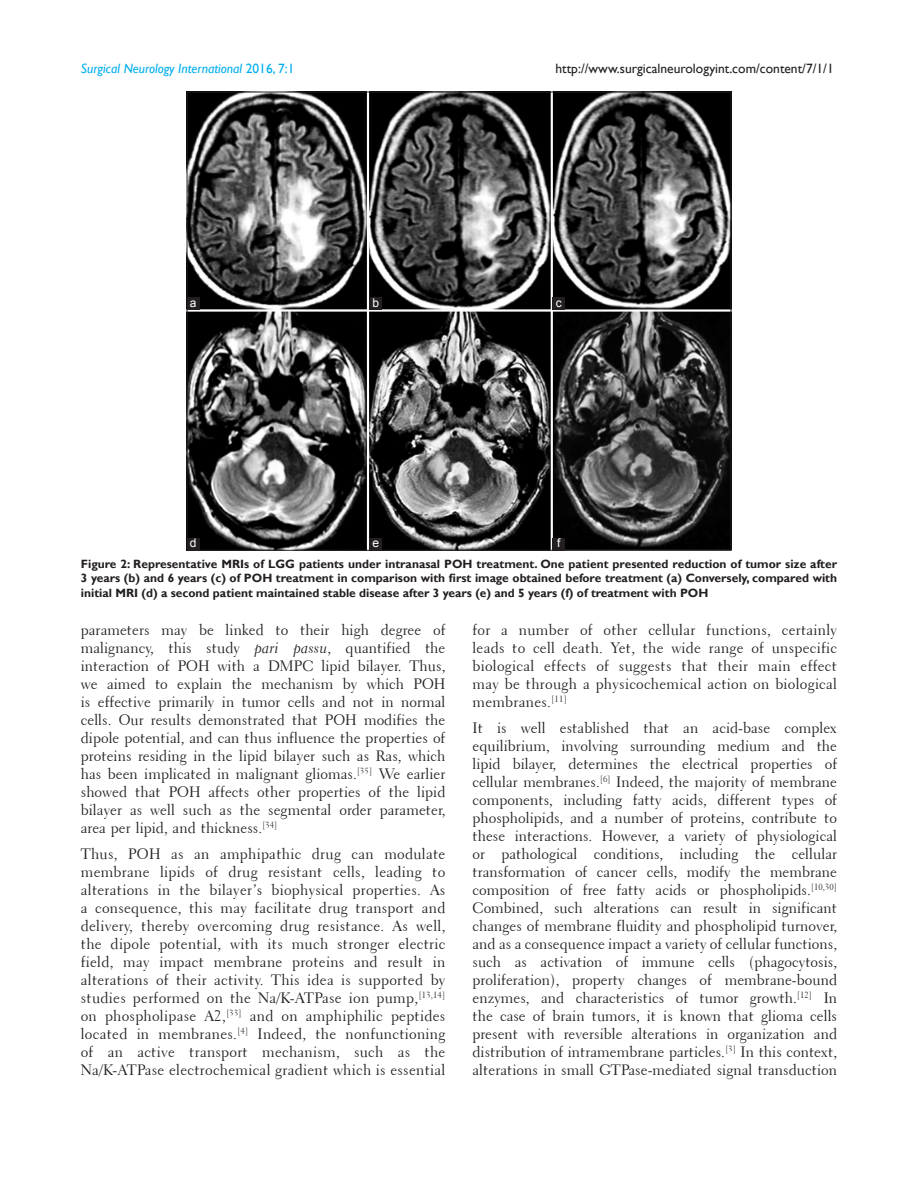
<style>
.page{position:relative;width:918px;height:1188px;background:#fff}
.page>*{position:absolute;margin:0;border:0;box-sizing:border-box;transform-origin:0 0}
.TX{font:15px/18px "Transitional 521 BT Roman A";color:#231f20;text-align:justify}
.t1{font:13.5px "Gill Sans";color:#231f20}
.t2{font:italic 13.5px "Gill Sans";color:#00aeef}
.FGC{font:700 12px/14.4px "Gill Sans";color:#231f20;text-align:justify}
.LABEL{font:12px "Arial";color:#fff}
.s1{font-style:normal}
.s2{font-family:"Transitional 521 BT Cursive A"}
</style>
<div class="page">
<img style="left:189px;top:94px;width:540px;height:454px">
<div style="left:369px;top:297px;width:13px;height:13px;background:#231f20"></div>
<div style="left:553px;top:297px;width:12px;height:13px;background:#231f20"></div>
<div style="left:187px;top:297px;width:13px;height:13px;background:#231f20"></div>
<div style="left:187px;top:538px;width:13px;height:12px;background:#231f20"></div>
<div style="left:369px;top:538px;width:13px;height:13px;background:#231f20"></div>
<div style="left:553px;top:538px;width:12px;height:12px;background:#231f20"></div>
<p class="t2" style="left:81px;top:61px;width:215px">Surgical Neurology International <span class="s1">2016, 7:1</span></p>
<p class="t1" style="left:556px;top:61px;width:280px">http://www.surgicalneurologyint.com/content/7/1/1</p>
<p class="LABEL" style="left:190px;top:294px;width:8px">a</p>
<p class="LABEL" style="left:372px;top:294px;width:8px">b</p>
<p class="LABEL" style="left:556px;top:294px;width:7px">c</p>
<p class="LABEL" style="left:190px;top:535px;width:8px">d</p>
<p class="LABEL" style="left:372px;top:535px;width:8px">e</p>
<p class="LABEL" style="left:557px;top:535px;width:5px">f</p>
<p class="FGC" style="left:81px;top:557px;width:758px">Figure 2: Representative MRIs of LGG patients under intranasal POH treatment. One patient presented reduction of tumor size after 3 years (b) and 6 years (c) of POH treatment in comparison with first image obtained before treatment (a) Conversely, compared with initial MRI (d) a second patient maintained stable disease after 3 years (e) and 5 years (f) of treatment with POH</p>
<p class="TX" style="left:81px;top:621px;width:366px">parameters may be linked to their high degree of malignancy, this study <span class="s2">pari passu</span>, quantified the interaction of POH with a DMPC lipid bilayer. Thus, we aimed to explain the mechanism by which POH is effective primarily in tumor cells and not in normal cells. Our results demonstrated that POH modifies the dipole potential, and can thus influence the properties of proteins residing in the lipid bilayer such as Ras, which has been implicated in malignant gliomas.<sup>[35]</sup> We earlier showed that POH affects other properties of the lipid bilayer as well such as the segmental order parameter, area per lipid, and thickness.<sup>[34]</sup></p>
<p class="TX" style="left:81px;top:845px;width:366px">Thus, POH as an amphipathic drug can modulate membrane lipids of drug resistant cells, leading to alterations in the bilayer’s biophysical properties. As a consequence, this may facilitate drug transport and delivery, thereby overcoming drug resistance. As well, the dipole potential, with its much stronger electric field, may impact membrane proteins and result in alterations of their activity. This idea is supported by studies performed on the Na/K‑ATPase ion pump,<sup>[13,14] </sup>on phospholipase A2,<sup>[33]</sup> and on amphiphilic peptides located in membranes.<sup>[4]</sup> Indeed, the nonfunctioning of an active transport mechanism, such as the Na/K‑ATPase electrochemical gradient which is essential</p>
<p class="TX" style="left:472px;top:621px;width:366px">for a number of other cellular functions, certainly leads to cell death. Yet, the wide range of unspecific biological effects of suggests that their main effect may be through a physicochemical action on biological membranes.<sup>[11]</sup></p>
<p class="TX" style="left:472px;top:719px;width:366px">It is well established that an acid‑base complex equilibrium, involving surrounding medium and the lipid bilayer, determines the electrical properties of cellular membranes.<sup>[6]</sup> Indeed, the majority of membrane components, including fatty acids, different types of phospholipids, and a number of proteins, contribute to these interactions. However, a variety of physiological or pathological conditions, including the cellular transformation of cancer cells, modify the membrane composition of free fatty acids or phospholipids.<sup>[10,30] </sup>Combined, such alterations can result in significant changes of membrane fluidity and phospholipid turnover, and as a consequence impact a variety of cellular functions, such as activation of immune cells (phagocytosis, proliferation), property changes of membrane‑bound enzymes, and characteristics of tumor growth.<sup>[12]</sup> In the case of brain tumors, it is known that glioma cells present with reversible alterations in organization and distribution of intramembrane particles.<sup>[3]</sup> In this context, alterations in small GTPase‑mediated signal transduction</p>
</div>
